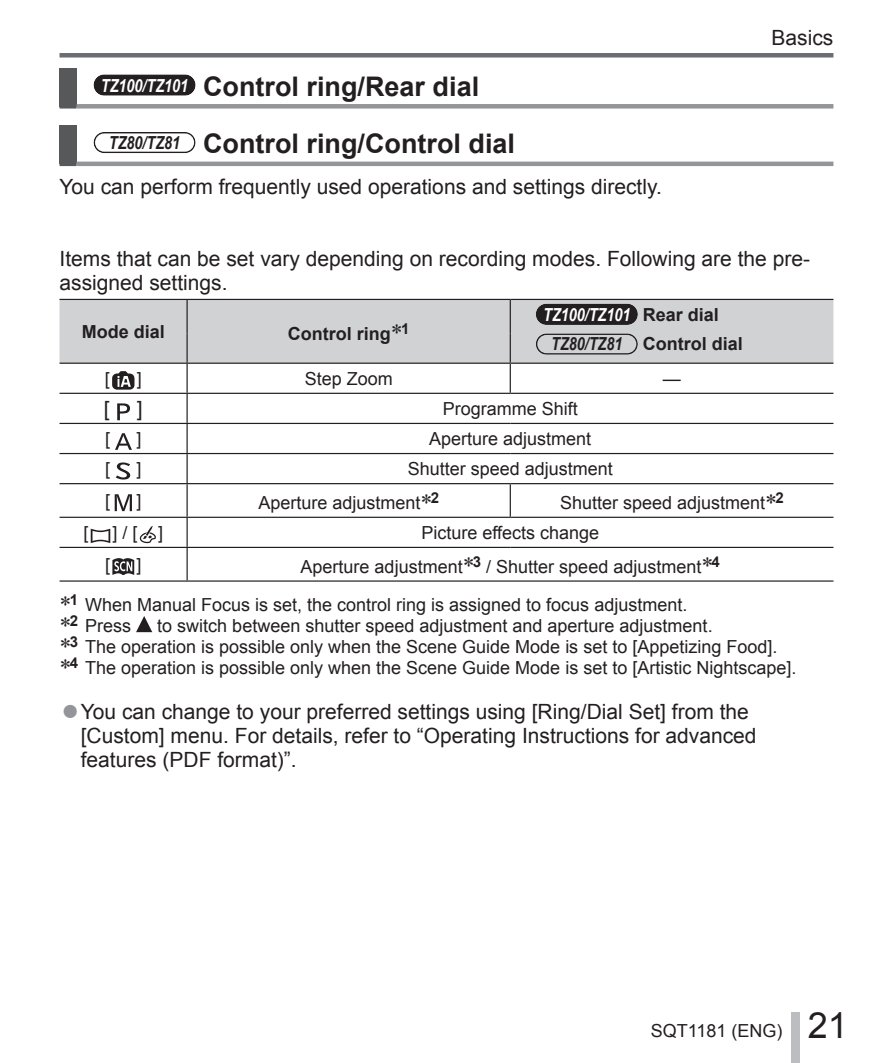
<style>
.page{position:relative;width:893px;height:1063px;background:#fff}
.page>*{position:absolute;margin:0;border:0;box-sizing:border-box;transform-origin:0 0}
.t1{font:700 27px/57.6px "Arial";color:#231f20}
.t2{font:21px/24px "Arial";color:#231f20}
.t3{font:18px/21px "Arial";color:#231f20}
.t4{font:700 18px/29.7px "Arial";color:#231f20}
.s1{font-style:italic;color:#fff}
.s2{font-style:italic}
.s3{font-size:30.3px;color:#939598}
.s4{font-size:36px}
</style>
<div class="page">
<div style="left:60px;top:53px;width:773px;height:5px;background:#6c6d70"></div>
<div style="left:791px;top:1012px;width:8px;height:51px;background:#bcbdc0"></div>
<div style="left:60px;top:68px;width:17px;height:38px;background:#57585a"></div>
<div style="left:60px;top:104px;width:17px;height:5px;background:#57585a"></div>
<div style="left:77px;top:104px;width:756px;height:5px;background:#939598"></div>
<svg style="left:94px;top:74px;width:102px;height:22px"></svg>
<div style="left:60px;top:126px;width:17px;height:38px;background:#57585a"></div>
<hr style="left:60px;top:162px;width:17px;height:4px;background:#57585a">
<hr style="left:77px;top:162px;width:756px;height:4px;background:#939598">
<svg style="left:94px;top:132px;width:102px;height:21px"></svg>
<div style="left:60px;top:300px;width:773px;height:63px;background:#d1d2d4"></div>
<hr style="left:60px;top:299px;width:450px;height:1px;background:#231f20">
<hr style="left:186px;top:300px;width:2px;height:33px;background:#231f20">
<hr style="left:510px;top:299px;width:323px;height:1px;background:#231f20">
<hr style="left:510px;top:300px;width:1px;height:33px;background:#231f20">
<hr style="left:186px;top:333px;width:2px;height:30px;background:#231f20">
<hr style="left:510px;top:333px;width:1px;height:30px;background:#231f20">
<hr style="left:60px;top:363px;width:450px;height:1px;background:#231f20">
<hr style="left:186px;top:364px;width:2px;height:29px;background:#231f20">
<hr style="left:510px;top:363px;width:323px;height:1px;background:#231f20">
<svg style="left:510px;top:364px;width:1px;height:29px"></svg>
<hr style="left:60px;top:393px;width:450px;height:1px;background:#231f20">
<hr style="left:186px;top:394px;width:2px;height:29px;background:#231f20">
<hr style="left:510px;top:393px;width:323px;height:1px;background:#231f20">
<hr style="left:60px;top:423px;width:450px;height:1px;background:#231f20">
<hr style="left:186px;top:424px;width:2px;height:29px;background:#231f20">
<hr style="left:510px;top:423px;width:323px;height:1px;background:#231f20">
<hr style="left:60px;top:453px;width:450px;height:1px;background:#231f20">
<svg style="left:187px;top:454px;width:1px;height:29px"></svg>
<hr style="left:510px;top:453px;width:323px;height:1px;background:#231f20">
<hr style="left:60px;top:483px;width:450px;height:1px;background:#231f20">
<hr style="left:187px;top:484px;width:1px;height:33px;background:#231f20">
<hr style="left:510px;top:483px;width:323px;height:1px;background:#231f20">
<hr style="left:510px;top:484px;width:1px;height:33px;background:#231f20">
<hr style="left:60px;top:517px;width:450px;height:1px;background:#231f20">
<svg style="left:187px;top:518px;width:1px;height:29px"></svg>
<hr style="left:510px;top:517px;width:323px;height:1px;background:#231f20">
<hr style="left:60px;top:547px;width:450px;height:1px;background:#231f20">
<hr style="left:187px;top:548px;width:1px;height:32px;background:#231f20">
<hr style="left:510px;top:547px;width:323px;height:1px;background:#231f20">
<hr style="left:60px;top:580px;width:773px;height:2px;background:#231f20">
<svg style="left:536px;top:304px;width:102px;height:21px"></svg>
<svg style="left:536px;top:333px;width:102px;height:22px"></svg>
<svg style="left:112px;top:371px;width:22px;height:19px"></svg>
<svg style="left:117px;top:403px;width:13px;height:17px"></svg>
<svg style="left:115px;top:433px;width:17px;height:17px"></svg>
<svg style="left:116px;top:462px;width:14px;height:18px"></svg>
<svg style="left:115px;top:494px;width:17px;height:17px"></svg>
<svg style="left:91px;top:529px;width:19px;height:14px"></svg>
<svg style="left:140px;top:526px;width:16px;height:17px"></svg>
<svg style="left:112px;top:558px;width:22px;height:17px"></svg>
<svg style="left:136px;top:616px;width:16px;height:16px"></svg>
<svg style="left:393px;top:324px;width:8px;height:10px"></svg>
<h1 class="t1" style="left:101px;top:58px;width:416px"><sup>TZ100/TZ101</sup> Control ring/Rear dial<br><sup>TZ80/TZ81</sup> Control ring/Control dial</h1>
<p class="t2" style="left:60px;top:175px;width:604px">You can perform frequently used operations and settings directly.</p>
<p class="t2" style="left:772px;top:26px;width:63px">Basics</p>
<p class="t2" style="left:60px;top:247px;width:752px">Items that can be set vary depending on recording modes. Following are the pre&shy;assigned settings.</p>
<p class="t4" style="left:82px;top:317px;width:85px">Mode dial</p>
<p class="t4" style="left:288px;top:319px;width:123px">Control ring <sup>1</sup></p>
<p class="t4" style="left:551px;top:300px;width:193px;text-indent:-8px"><span class="s1">TZ100/TZ101</span> Rear dial<br><span class="s2">TZ80/TZ81</span> Control dial</p>
<p class="t3" style="left:105px;top:369px;width:7px">[</p>
<p class="t3" style="left:137px;top:369px;width:7px">]</p>
<p class="t3" style="left:305px;top:368px;width:90px">Step Zoom</p>
<p class="t3" style="left:663px;top:368px;width:19px">—</p>
<p class="t2" style="left:104px;top:397px;width:7px">[</p>
<p class="t2" style="left:137px;top:397px;width:7px">]</p>
<p class="t3" style="left:443px;top:398px;width:137px">Programme Shift</p>
<p class="t3" style="left:105px;top:428px;width:7px">[</p>
<p class="t3" style="left:136px;top:428px;width:7px">]</p>
<p class="t3" style="left:429px;top:428px;width:164px">Aperture adjustment</p>
<p class="t3" style="left:105px;top:459px;width:7px">[</p>
<p class="t3" style="left:136px;top:459px;width:7px">]</p>
<p class="t3" style="left:408px;top:458px;width:207px">Shutter speed adjustment</p>
<p class="t3" style="left:105px;top:490px;width:7px">[</p>
<p class="t3" style="left:136px;top:490px;width:7px">]</p>
<p class="t3" style="left:258px;top:492px;width:182px">Aperture adjustment <sup>2</sup></p>
<p class="t3" style="left:560px;top:492px;width:225px">Shutter speed adjustment <sup>2</sup></p>
<p class="t3" style="left:83px;top:522px;width:7px">[</p>
<p class="t3" style="left:113px;top:522px;width:52px">] / [ ]</p>
<p class="t3" style="left:421px;top:522px;width:179px">Picture effects change</p>
<p class="t3" style="left:105px;top:554px;width:7px">[</p>
<p class="t3" style="left:136px;top:554px;width:7px">]</p>
<p class="t3" style="left:70px;top:547px;width:652px;line-height:38.7px;text-indent:231px">Aperture adjustment <sup>3</sup> / Shutter speed adjustment <sup>4<br>1</sup> When Manual Focus is set, the control ring is assigned to focus adjustment.</p>
<p class="t3" style="left:70px;top:615px;width:63px"><sup>2</sup> Press</p>
<p class="t3" style="left:70px;top:615px;width:728px;text-indent:88px">to switch between shutter speed adjustment and aperture adjustment.<br><sup>3</sup> The operation is possible only when the Scene Guide Mode is set to [Appetizing Food].<br><sup>4</sup> The operation is possible only when the Scene Guide Mode is set to [Artistic Nightscape].</p>
<p class="t2" style="left:81px;top:700px;width:677px;text-indent:-20px"><span class="s3">●</span>You can change to your preferred settings using [Ring/Dial Set] from the [Custom] menu. For details, refer to “Operating Instructions for advanced features (PDF format)”.</p>
<p class="t3" style="left:651px;top:1021px;width:199px">SQT1181 (ENG) <span class="s4">21</span></p>
</div>
